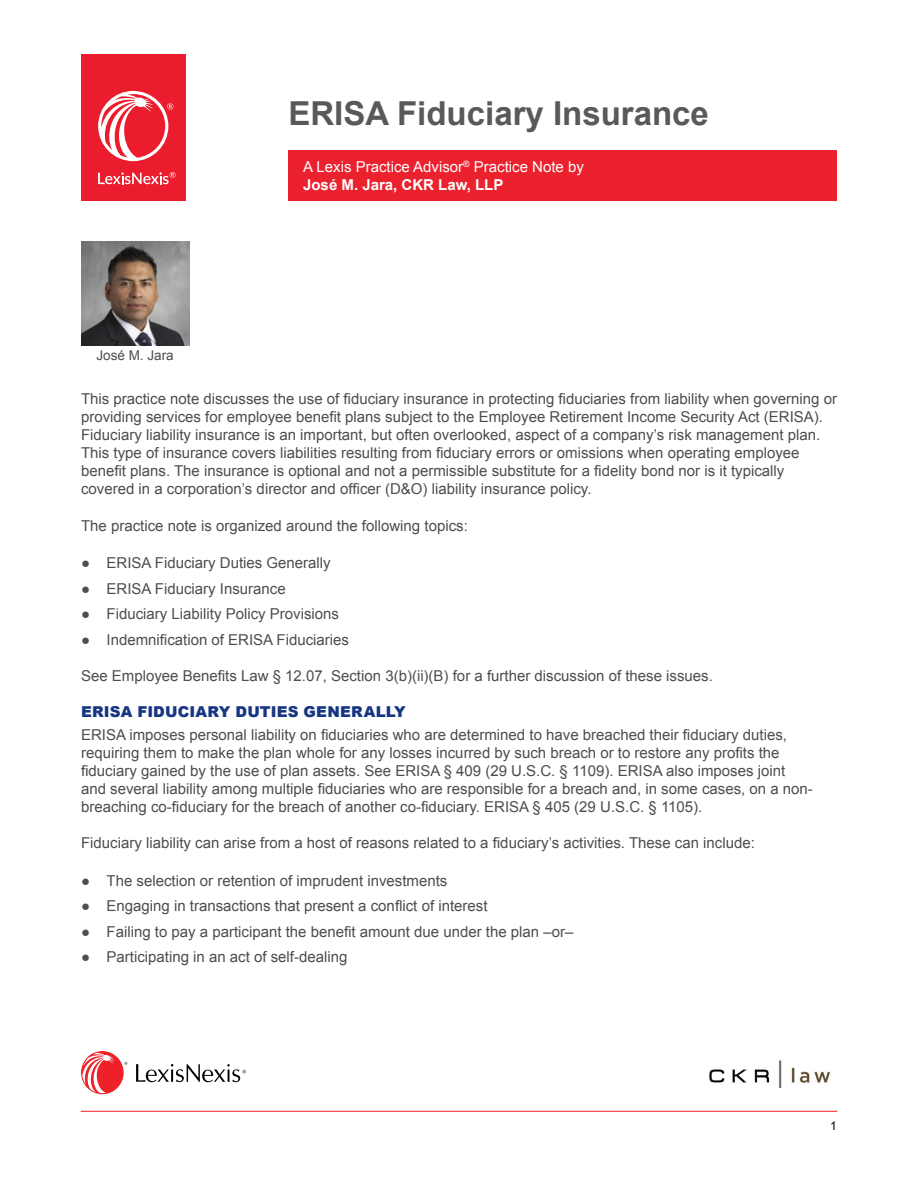
<style>
.page{position:relative;width:918px;height:1188px;background:#fff}
.page>*{position:absolute;margin:0;border:0;box-sizing:border-box;transform-origin:0 0}
.t1{font:700 33px "Arial";color:#595959}
.t2{font:15px/18px "Arial";color:#4d4d4f}
.t3{font:15px/18px "Arial";color:#fff}
.t4{font:900 15px "Arial";letter-spacing:.01em;color:#163683}
.t5{font:13.5px "Arial";color:#4d4d4f}
.t6{font:12px "Arial";color:#000}
.s1{font-weight:700}
</style>
<div class="page">
<div style="left:288px;top:150px;width:549px;height:50px;background:#eb212e"></div>
<div style="left:81px;top:54px;width:104px;height:146px;background:#eb1c2d"></div>
<svg style="left:98px;top:91px;width:75px;height:70px"></svg>
<svg style="left:98px;top:172px;width:78px;height:12px"></svg>
<hr style="left:81px;top:1111px;width:756px;height:1px;background:#ed2127">
<img style="left:81px;top:241px;width:108px;height:104px">
<img style="left:709px;top:1060px;width:122px;height:28px">
<svg style="left:81px;top:1051px;width:46px;height:43px"></svg>
<svg style="left:136px;top:1064px;width:110px;height:18px"></svg>
<h1 class="t1" style="left:288px;top:92px;width:422px">ERISA Fiduciary Insurance</h1>
<p class="t5" style="left:96px;top:347px;width:79px">José M. Jara</p>
<p class="t3" style="left:303px;top:158px;width:282px">A Lexis Practice Advisor<sup>®</sup> Practice Note by<br><span class="s1">José M. Jara, CKR Law, LLP</span></p>
<p class="t2" style="left:81px;top:390px;width:758px">This practice note discusses the use of fiduciary insurance in protecting fiduciaries from liability when governing or providing services for employee benefit plans subject to the Employee Retirement Income Security Act (ERISA).<br>Fiduciary liability insurance is an important, but often overlooked, aspect of a company’s risk management plan.<br>This type of insurance covers liabilities resulting from fiduciary errors or omissions when operating employee benefit plans. The insurance is optional and not a permissible substitute for a fidelity bond nor is it typically covered in a corporation’s director and officer (D&amp;O) liability insurance policy.</p>
<p class="t2" style="left:81px;top:517px;width:388px">The practice note is organized around the following topics:</p>
<p class="t2" style="left:81px;top:554px;width:251px">● ERISA Fiduciary Duties Generally</p>
<p class="t2" style="left:81px;top:580px;width:206px">● ERISA Fiduciary Insurance</p>
<p class="t2" style="left:81px;top:605px;width:260px">● Fiduciary Liability Policy Provisions</p>
<p class="t2" style="left:81px;top:631px;width:270px">● Indemnification of ERISA Fiduciaries</p>
<p class="t2" style="left:81px;top:667px;width:633px">See Employee Benefits Law § 12.07, Section 3(b)(ii)(B) for a further discussion of these issues.</p>
<p class="t4" style="left:81px;top:701px;width:326px">ERISA FIDUCIARY DUTIES GENERALLY</p>
<p class="t2" style="left:81px;top:726px;width:733px">ERISA imposes personal liability on fiduciaries who are determined to have breached their fiduciary duties, requiring them to make the plan whole for any losses incurred by such breach or to restore any profits the fiduciary gained by the use of plan assets. See ERISA § 409 (29 U.S.C. § 1109). ERISA also imposes joint and several liability among multiple fiduciaries who are responsible for a breach and, in some cases, on a non&shy;breaching co-fiduciary for the breach of another co-fiduciary. ERISA § 405 (29 U.S.C. § 1105).</p>
<p class="t2" style="left:81px;top:834px;width:675px">Fiduciary liability can arise from a host of reasons related to a fiduciary’s activities. These can include:</p>
<p class="t2" style="left:81px;top:871px;width:368px">● The selection or retention of imprudent investments</p>
<p class="t2" style="left:81px;top:897px;width:408px">● Engaging in transactions that present a conflict of interest</p>
<p class="t2" style="left:81px;top:922px;width:494px">● Failing to pay a participant the benefit amount due under the plan –or–</p>
<p class="t2" style="left:81px;top:948px;width:268px">● Participating in an act of self-dealing</p>
<p class="t6" style="left:830px;top:1118px;width:8px">1</p>
</div>
